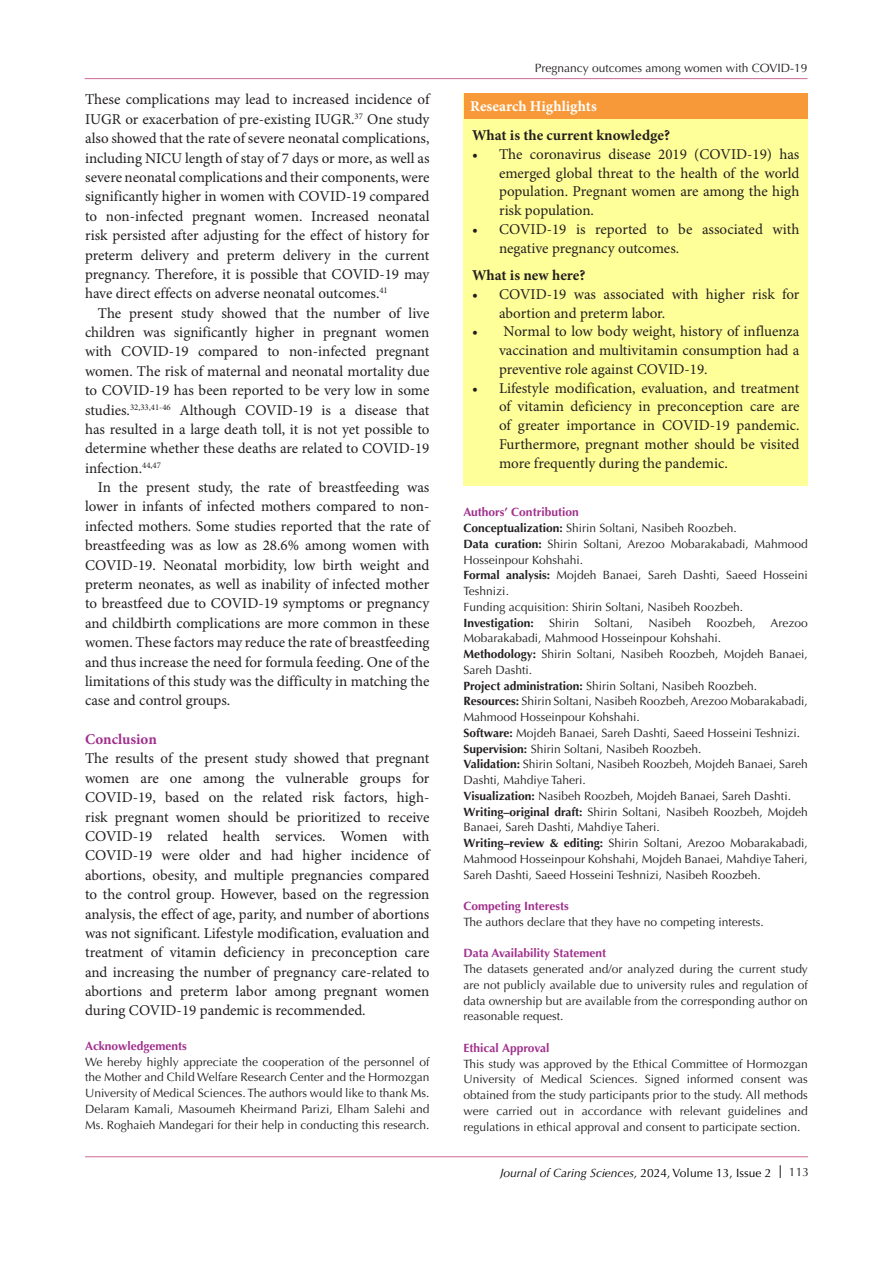
<style>
.page{position:relative;width:893px;height:1263px;background:#fff}
.page>*{position:absolute;margin:0;border:0;box-sizing:border-box;transform-origin:0 0}
.t1{font:15px/19.4px "Minion Pro";color:#231f20;text-align:justify}
.BT{font:700 15px "Minion Pro";color:#231f20}
.t2{font:700 15px "Minion Pro";color:#fff}
.t3{font:700 15px "Minion Pro";color:#a1308d}
.t4{font:12px/15.8px "Optima LT Std";color:#231f20}
.t5{font:700 12px "Optima LT Std";color:#a1308d}
.t6{font:italic 12px "Optima LT Std";color:#000}
.t7{font:700 12px "Optima LT Std";color:#a0328c}
.t8{font:700 12px "Optima LT Std";color:#231f20}
.s1{font-weight:700}
.s2{font-style:normal}
</style>
<div class="page">
<svg style="left:780px;top:1165px;width:1px;height:13px"></svg>
<hr style="left:85px;top:1156px;width:723px;height:1px;background:#cd6996">
<hr style="left:85px;top:78px;width:722px;height:1px;background:#cd6996">
<div style="left:463px;top:94px;width:345px;height:392px;background:#ff9"></div>
<div style="left:464px;top:94px;width:343px;height:25px;background:#f89939"></div>
<p class="t1" style="left:85px;top:91px;width:346px">These complications may lead to increased incidence of IUGR or exacerbation of pre-existing IUGR.<sup>37</sup> One study also showed that the rate of severe neonatal complications, including NICU length of stay of 7 days or more, as well as severe neonatal complications and their components, were significantly higher in women with COVID-19 compared to non-infected pregnant women. Increased neonatal risk persisted after adjusting for the effect of history for preterm delivery and preterm delivery in the current pregnancy. Therefore, it is possible that COVID-19 may have direct effects on adverse neonatal outcomes.<sup>41</sup></p>
<p class="t1" style="left:85px;top:304px;width:346px;text-indent:13px">The present study showed that the number of live children was significantly higher in pregnant women with COVID-19 compared to non-infected pregnant women. The risk of maternal and neonatal mortality due to COVID-19 has been reported to be very low in some studies.<sup>32,33,41-46</sup> Although COVID-19 is a disease that has resulted in a large death toll, it is not yet possible to determine whether these deaths are related to COVID-19 infection.<sup>44,47</sup></p>
<p class="t1" style="left:85px;top:478px;width:346px;text-indent:13px">In the present study, the rate of breastfeeding was lower in infants of infected mothers compared to non&shy;infected mothers. Some studies reported that the rate of breastfeeding was as low as 28.6% among women with COVID-19. Neonatal morbidity, low birth weight and preterm neonates, as well as inability of infected mother to breastfeed due to COVID-19 symptoms or pregnancy and childbirth complications are more common in these women. These factors may reduce the rate of breastfeeding and thus increase the need for formula feeding. One of the limitations of this study was the difficulty in matching the case and control groups.</p>
<p class="t3" style="left:85px;top:729px;width:73px">Conclusion</p>
<p class="t1" style="left:85px;top:750px;width:346px">The results of the present study showed that pregnant women are one among the vulnerable groups for COVID-19, based on the related risk factors, high&shy;risk pregnant women should be prioritized to receive COVID-19 related health services. Women with COVID-19 were older and had higher incidence of abortions, obesity, and multiple pregnancies compared to the control group. However, based on the regression analysis, the effect of age, parity, and number of abortions was not significant. Lifestyle modification, evaluation and treatment of vitamin deficiency in preconception care and increasing the number of pregnancy care-related to abortions and preterm labor among pregnant women during COVID-19 pandemic is recommended.</p>
<p class="t5" style="left:85px;top:1039px;width:103px">Acknowledgements</p>
<p class="t4" style="left:85px;top:1054px;width:346px;text-align:justify">We hereby highly appreciate the cooperation of the personnel of the Mother and Child Welfare Research Center and the Hormozgan University of Medical Sciences. The authors would like to thank Ms.<br>Delaram Kamali, Masoumeh Kheirmand Parizi, Elham Salehi and Ms. Roghaieh Mandegari for their help in conducting this research.</p>
<p class="t4" style="left:535px;top:60px;width:274px">Pregnancy outcomes among women with COVID-19</p>
<p class="t2" style="left:470px;top:95px;width:128px">Research Highlights</p>
<p class="BT" style="left:472px;top:125px;width:200px">What is the current knowledge?</p>
<p class="t1" style="left:499px;top:145px;width:302px;line-height:18.8px;text-indent:-27px">• The coronavirus disease 2019 (COVID-19) has emerged global threat to the health of the world population. Pregnant women are among the high risk population.</p>
<p class="t1" style="left:499px;top:220px;width:302px;line-height:18.8px;text-indent:-27px">• COVID-19 is reported to be associated with negative pregnancy outcomes.</p>
<p class="BT" style="left:472px;top:265px;width:115px">What is new here?</p>
<p class="t1" style="left:499px;top:285px;width:302px;line-height:18.8px;text-indent:-27px">• COVID-19 was associated with higher risk for abortion and preterm labor.</p>
<p class="t1" style="left:499px;top:323px;width:302px;line-height:18.8px;text-indent:-27px">• Normal to low body weight, history of influenza vaccination and multivitamin consumption had a preventive role against COVID-19.</p>
<p class="t1" style="left:499px;top:379px;width:302px;line-height:18.8px;text-indent:-27px">• Lifestyle modification, evaluation, and treatment of vitamin deficiency in preconception care are of greater importance in COVID-19 pandemic.<br>Furthermore, pregnant mother should be visited more frequently during the pandemic.</p>
<p class="t5" style="left:463px;top:505px;width:117px">Authors’ Contribution</p>
<p class="t4" style="left:463px;top:520px;width:275px"><span class="s1">Conceptualization:</span> Shirin Soltani, Nasibeh Roozbeh.</p>
<p class="t4" style="left:463px;top:536px;width:346px"><span class="s1">Data curation:</span> Shirin Soltani, Arezoo Mobarakabadi, Mahmood<br>Hosseinpour Kohshahi.</p>
<p class="t4" style="left:463px;top:567px;width:346px"><span class="s1">Formal analysis:</span> Mojdeh Banaei, Sareh Dashti, Saeed Hosseini<br>Teshnizi.</p>
<p class="t4" style="left:463px;top:599px;width:281px">Funding acquisition: Shirin Soltani, Nasibeh Roozbeh.</p>
<p class="t8" style="left:463px;top:615px;width:72px">Investigation:</p>
<p class="t4" style="left:549px;top:615px;width:32px">Shirin</p>
<p class="t4" style="left:594px;top:615px;width:40px">Soltani,</p>
<p class="t4" style="left:648px;top:615px;width:44px">Nasibeh</p>
<p class="t4" style="left:463px;top:615px;width:346px;text-indent:243px">Roozbeh, Arezoo<br>Mobarakabadi, Mahmood Hosseinpour Kohshahi.</p>
<p class="t4" style="left:463px;top:646px;width:346px"><span class="s1">Methodology:</span> Shirin Soltani, Nasibeh Roozbeh, Mojdeh Banaei,<br>Sareh Dashti.</p>
<p class="t4" style="left:463px;top:678px;width:295px"><span class="s1">Project administration:</span> Shirin Soltani, Nasibeh Roozbeh.</p>
<p class="t4" style="left:463px;top:693px;width:346px"><span class="s1">Resources:</span> Shirin Soltani, Nasibeh Roozbeh, Arezoo Mobarakabadi,<br>Mahmood Hosseinpour Kohshahi.</p>
<p class="t4" style="left:463px;top:725px;width:338px"><span class="s1">Software:</span> Mojdeh Banaei, Sareh Dashti, Saeed Hosseini Teshnizi.</p>
<p class="t4" style="left:463px;top:741px;width:239px"><span class="s1">Supervision:</span> Shirin Soltani, Nasibeh Roozbeh.</p>
<p class="t4" style="left:463px;top:756px;width:346px"><span class="s1">Validation:</span> Shirin Soltani, Nasibeh Roozbeh, Mojdeh Banaei, Sareh<br>Dashti, Mahdiye Taheri.</p>
<p class="t4" style="left:463px;top:788px;width:329px"><span class="s1">Visualization:</span> Nasibeh Roozbeh, Mojdeh Banaei, Sareh Dashti.</p>
<p class="t4" style="left:463px;top:804px;width:346px"><span class="s1">Writing–original draft:</span> Shirin Soltani, Nasibeh Roozbeh, Mojdeh<br>Banaei, Sareh Dashti, Mahdiye Taheri.</p>
<p class="t4" style="left:463px;top:835px;width:346px;text-align:justify"><span class="s1">Writing–review &amp; editing:</span> Shirin Soltani, Arezoo Mobarakabadi, Mahmood Hosseinpour Kohshahi, Mojdeh Banaei, Mahdiye Taheri, Sareh Dashti, Saeed Hosseini Teshnizi, Nasibeh Roozbeh.</p>
<p class="t5" style="left:463px;top:899px;width:107px">Competing Interests</p>
<p class="t4" style="left:463px;top:914px;width:302px">The authors declare that they have no competing interests.</p>
<p class="t5" style="left:463px;top:946px;width:144px">Data Availability Statement</p>
<p class="t4" style="left:463px;top:961px;width:346px;text-align:justify">The datasets generated and/or analyzed during the current study are not publicly available due to university rules and regulation of data ownership but are available from the corresponding author on reasonable request.</p>
<p class="t7" style="left:463px;top:1041px;width:87px">Ethical Approval</p>
<p class="t4" style="left:463px;top:1056px;width:346px;text-align:justify">This study was approved by the Ethical Committee of Hormozgan University of Medical Sciences. Signed informed consent was obtained from the study participants prior to the study. All methods were carried out in accordance with relevant guidelines and regulations in ethical approval and consent to participate section.</p>
<p class="t6" style="left:500px;top:1165px;width:273px">Journal of Caring Sciences, <span class="s2">2024, Volume 13, Issue 2</span></p>
<p class="t4" style="left:789px;top:1164px;width:22px">113</p>
</div>
